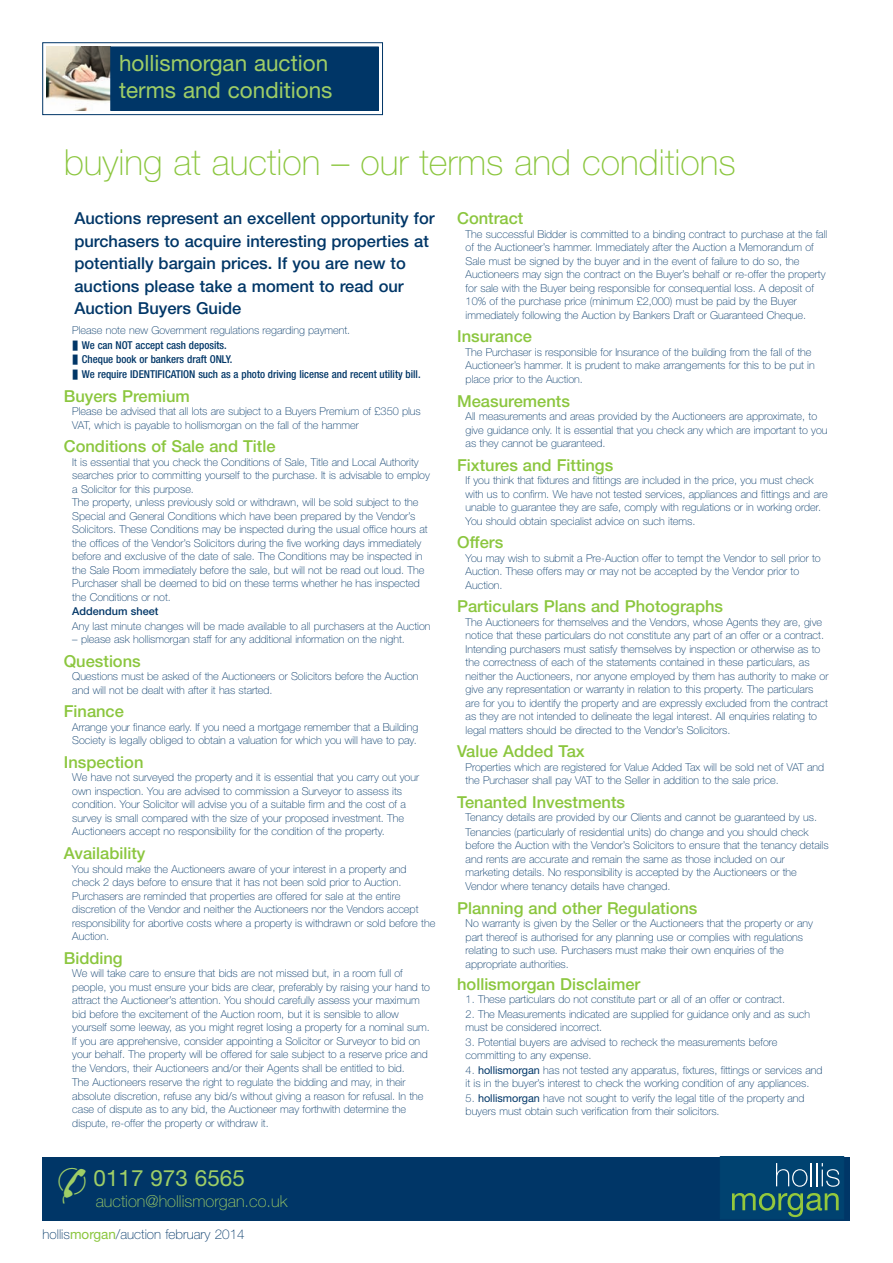
<style>
.page{position:relative;width:893px;height:1263px;background:#fff}
.page>*{position:absolute;margin:0;border:0;box-sizing:border-box;transform-origin:0 0}
.t1{font:100 36px "Helvetica Neue";color:#8bc63e}
.t2{font:36px "Newspaper Pi BT";color:#9fce66}
.t3{font:22.5px/27px "Helvetica Neue";color:#9fce66}
.t4{font:500 16.5px "Helvetica Neue";color:#8bc63e}
.t5{font:500 16.5px/22.5px "Helvetica Neue";color:#003667}
.t6{font:100 16.5px "Helvetica Neue";color:#9fce66}
.t7{font:100 13.5px "Helvetica Neue";color:#003667}
.t8{font:100 10.8px/13.5px "Helvetica Neue";color:#003667}
.t9{font:500 condensed 10.8px/14.5px "Helvetica Neue";color:#003667}
.t10{font:500 10.8px "Helvetica Neue";color:#003667}
.s1{font-weight:100;font-stretch:normal}
.s2{font-weight:400}
.s3{font-weight:400;color:#8bc63e}
</style>
<div class="page">
<div style="left:43px;top:1157px;width:807px;height:63px;background:#003667"></div>
<svg style="left:720px;top:1157px;width:124px;height:62px"></svg>
<div style="left:43px;top:43px;width:339px;height:72px;background:linear-gradient(to right,#fff,#fff)"></div>
<div style="left:43px;top:43px;width:340px;height:72px;border:1px solid #003667"></div>
<img style="left:47px;top:47px;width:64px;height:64px">
<div style="left:111px;top:47px;width:267px;height:63px;background:#003667"></div>
<div style="left:111px;top:47px;width:267px;height:64px;border:1px solid #003667"></div>
<h2 class="t3" style="left:119px;top:52px;width:215px">hollismorgan auction terms and conditions</h2>
<h1 class="t1" style="left:64px;top:149px;width:673px">buying at auction – our terms and conditions</h1>
<h3 class="t5" style="left:74px;top:209px;width:362px">Auctions represent an excellent opportunity for purchasers to acquire interesting properties at potentially bargain prices. If you are new to auctions please take a moment to read our Auction Buyers Guide</h3>
<p class="t9" style="left:72px;top:324px;width:350px"><span class="s1">Please note new Government regulations regarding payment.<br></span>❚ We can NOT accept cash deposits.<br>❚ Cheque book or bankers draft ONLY.<br>❚ We require IDENTIFICATION such as a photo driving license and recent utility bill.</p>
<h3 class="t4" style="left:64px;top:390px;width:128px">Buyers Premium</h3>
<p class="t8" style="left:72px;top:405px;width:350px">Please be advised that all lots are subject to a Buyers Premium of £350 plus<br>VAT, which is payable to hollismorgan on the fall of the hammer</p>
<h3 class="t4" style="left:64px;top:440px;width:213px">Conditions of Sale and Title</h3>
<p class="t8" style="left:72px;top:456px;width:359px">It is essential that you check the Conditions of Sale, Title and Local Authority searches prior to committing yourself to the purchase. It is advisable to employ a Solicitor for this purpose.<br>The property, unless previously sold or withdrawn, will be sold subject to the Special and General Conditions which have been prepared by the Vendor’s Solicitors. These Conditions may be inspected during the usual office hours at the offices of the Vendor’s Solicitors during the five working days immediately before and exclusive of the date of sale. The Conditions may be inspected in the Sale Room immediately before the sale, but will not be read out loud. The Purchaser shall be deemed to bid on these terms whether he has inspected the Conditions or not.</p>
<p class="t10" style="left:72px;top:607px;width:88px">Addendum sheet</p>
<p class="t8" style="left:72px;top:620px;width:360px">Any last minute changes will be made available to all purchasers at the Auction</p>
<p class="t8" style="left:72px;top:634px;width:334px">– please ask hollismorgan staff for any additional information on the night.</p>
<h3 class="t4" style="left:64px;top:655px;width:79px">Questions</h3>
<p class="t8" style="left:72px;top:671px;width:348px">Questions must be asked of the Auctioneers or Solicitors before the Auction and will not be dealt with after it has started.</p>
<h3 class="t4" style="left:64px;top:706px;width:62px">Finance</h3>
<p class="t8" style="left:72px;top:721px;width:347px">Arrange your finance early. If you need a mortgage remember that a Building<br>Society is legally obliged to obtain a valuation for which you will have to pay.</p>
<h3 class="t4" style="left:64px;top:756px;width:81px">Inspection</h3>
<p class="t8" style="left:72px;top:772px;width:348px">We have not surveyed the property and it is essential that you carry out your own inspection. You are advised to commission a Surveyor to assess its condition. Your Solicitor will advise you of a suitable firm and the cost of a survey is small compared with the size of your proposed investment. The Auctioneers accept no responsibility for the condition of the property.</p>
<h3 class="t4" style="left:64px;top:847px;width:83px">Availability</h3>
<p class="t8" style="left:72px;top:863px;width:365px">You should make the Auctioneers aware of your interest in a property and check 2 days before to ensure that it has not been sold prior to Auction.<br>Purchasers are reminded that properties are offered for sale at the entire discretion of the Vendor and neither the Auctioneers nor the Vendors accept responsibility for abortive costs where a property is withdrawn or sold before the Auction.</p>
<h3 class="t4" style="left:64px;top:952px;width:60px">Bidding</h3>
<p class="t8" style="left:72px;top:967px;width:359px">We will take care to ensure that bids are not missed but, in a room full of people, you must ensure your bids are clear, preferably by raising your hand to attract the Auctioneer’s attention. You should carefully assess your maximum bid before the excitement of the Auction room, but it is sensible to allow yourself some leeway, as you might regret losing a property for a nominal sum.<br>If you are apprehensive, consider appointing a Solicitor or Surveyor to bid on your behalf. The property will be offered for sale subject to a reserve price and the Vendors, their Auctioneers and/or their Agents shall be entitled to bid.</p>
<p class="t8" style="left:72px;top:1076px;width:353px">The Auctioneers reserve the right to regulate the bidding and may, in their absolute discretion, refuse any bid/s without giving a reason for refusal. In the case of dispute as to any bid, the Auctioneer may forthwith determine the dispute, re-offer the property or withdraw it.</p>
<h3 class="t4" style="left:457px;top:213px;width:68px">Contract</h3>
<p class="t8" style="left:466px;top:228px;width:363px">The successful Bidder is committed to a binding contract to purchase at the fall of the Auctioneer’s hammer. Immediately after the Auction a Memorandum of Sale must be signed by the buyer and in the event of failure to do so, the Auctioneers may sign the contract on the Buyer’s behalf or re-offer the property for sale with the Buyer being responsible for consequential loss. A deposit of 10% of the purchase price (minimum £2,000) must be paid by the Buyer immediately following the Auction by Bankers Draft or Guaranteed Cheque.</p>
<h3 class="t4" style="left:457px;top:331px;width:76px">Insurance</h3>
<p class="t8" style="left:466px;top:346px;width:351px">The Purchaser is responsible for Insurance of the building from the fall of the<br>Auctioneer’s hammer. It is prudent to make arrangements for this to be put in place prior to the Auction.</p>
<h3 class="t4" style="left:457px;top:395px;width:114px">Measurements</h3>
<p class="t8" style="left:466px;top:410px;width:363px">All measurements and areas provided by the Auctioneers are approximate, to give guidance only. It is essential that you check any which are important to you as they cannot be guaranteed.</p>
<h3 class="t4" style="left:457px;top:459px;width:158px">Fixtures and Fittings</h3>
<p class="t8" style="left:466px;top:474px;width:364px">If you think that fixtures and fittings are included in the price, you must check with us to confirm. We have not tested services, appliances and fittings and are unable to guarantee they are safe, comply with regulations or in working order.<br>You should obtain specialist advice on such items.</p>
<h3 class="t4" style="left:457px;top:536px;width:48px">Offers</h3>
<p class="t8" style="left:466px;top:552px;width:357px">You may wish to submit a Pre-Auction offer to tempt the Vendor to sell prior to<br>Auction. These offers may or may not be accepted by the Vendor prior to<br>Auction.</p>
<h3 class="t4" style="left:457px;top:600px;width:268px">Particulars Plans and Photographs</h3>
<p class="t8" style="left:466px;top:616px;width:364px">The Auctioneers for themselves and the Vendors, whose Agents they are, give notice that these particulars do not constitute any part of an offer or a contract.<br>Intending purchasers must satisfy themselves by inspection or otherwise as to the correctness of each of the statements contained in these particulars, as neither the Auctioneers, nor anyone employed by them has authority to make or give any representation or warranty in relation to this property. The particulars are for you to identify the property and are expressly excluded from the contract as they are not intended to delineate the legal interest. All enquiries relating to legal matters should be directed to the Vendor’s Solicitors.</p>
<h3 class="t4" style="left:457px;top:745px;width:129px">Value Added Tax</h3>
<p class="t8" style="left:466px;top:761px;width:360px">Properties which are registered for Value Added Tax will be sold net of VAT and the Purchaser shall pay VAT to the Seller in addition to the sale price.</p>
<h3 class="t4" style="left:457px;top:796px;width:169px">Tenanted Investments</h3>
<p class="t8" style="left:466px;top:811px;width:353px;line-height:14.5px">Tenancy details are provided by our Clients and cannot be guaranteed by us.<br>Tenancies (particularly of residential units) do change and you should check</p>
<p class="t8" style="left:466px;top:840px;width:364px">before the Auction with the Vendor’s Solicitors to ensure that the tenancy details and rents are accurate and remain the same as those included on our marketing details. No responsibility is accepted by the Auctioneers or the Vendor where tenancy details have changed.</p>
<h3 class="t4" style="left:457px;top:902px;width:242px">Planning and other Regulations</h3>
<p class="t8" style="left:466px;top:917px;width:349px">No warranty is given by the Seller or the Auctioneers that the property or any part thereof is authorised for any planning use or complies with regulations relating to such use. Purchasers must make their own enquiries of the appropriate authorities.</p>
<h3 class="t4" style="left:457px;top:978px;width:185px">hollismorgan Disclaimer</h3>
<p class="t8" style="left:466px;top:993px;width:321px">1. These particulars do not constitute part or all of an offer or contract.</p>
<p class="t8" style="left:466px;top:1008px;width:346px">2. The Measurements indicated are supplied for guidance only and as such must be considered incorrect.</p>
<p class="t8" style="left:466px;top:1036px;width:313px">3. Potential buyers are advised to recheck the measurements before committing to any expense.</p>
<p class="t8" style="left:466px;top:1064px;width:358px">4. <span class="s2">hollismorgan</span> has not tested any apparatus, fixtures, fittings or services and it is in the buyer’s interest to check the working condition of any appliances.</p>
<p class="t8" style="left:466px;top:1092px;width:341px">5. <span class="s2">hollismorgan</span> have not sought to verify the legal title of the property and buyers must obtain such verification from their solicitors.</p>
<h1 class="t2" style="left:54px;top:1163px;width:33px">-</h1>
<p class="t7" style="left:43px;top:1229px;width:204px">hollis<span class="s3">morgan</span>/auction february 2014</p>
<h2 class="t3" style="left:94px;top:1166px;width:153px">0117 973 6565</h2>
<h3 class="t6" style="left:96px;top:1195px;width:193px">auction@hollismorgan.co.uk</h3>
</div>
